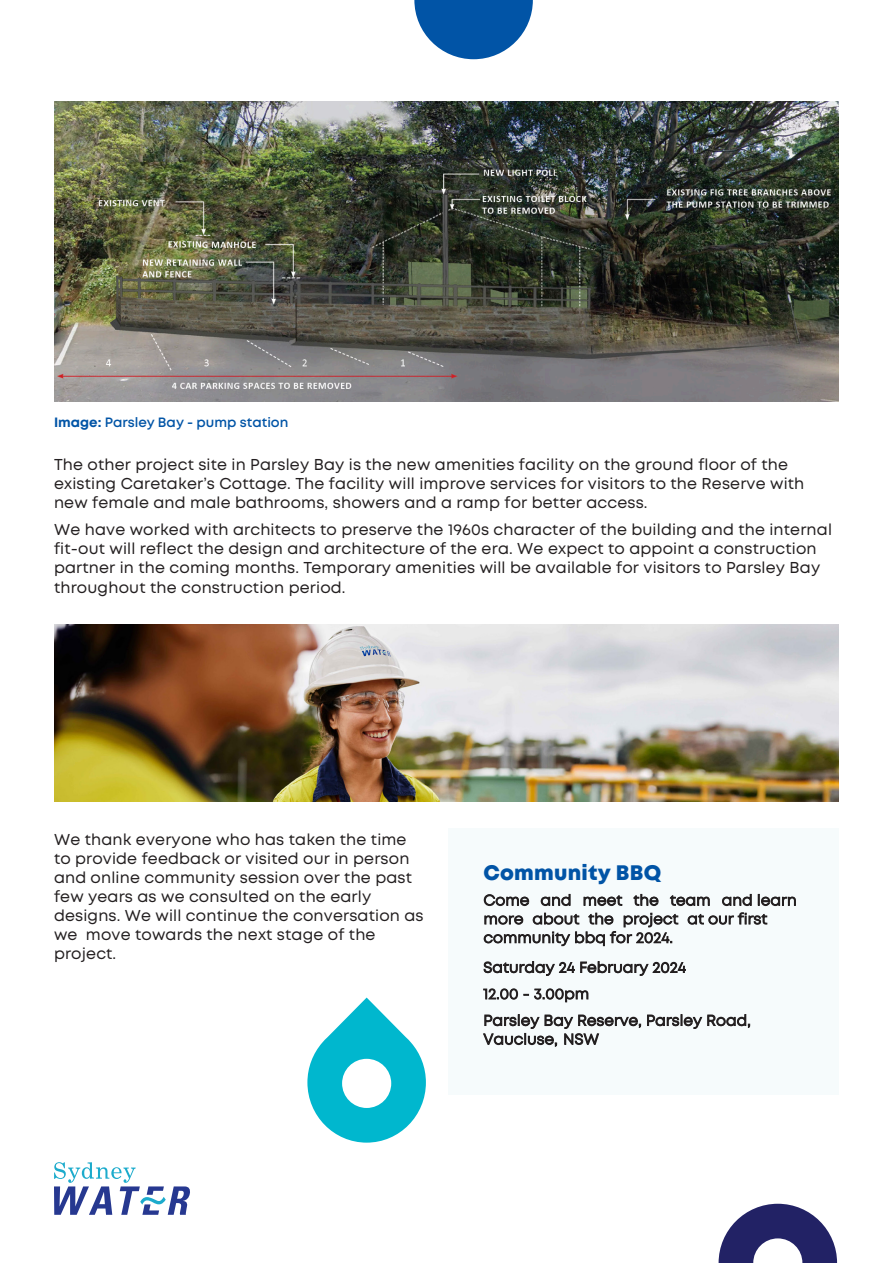
<style>
.page{position:relative;width:893px;height:1263px;background:#fff}
.page>*{position:absolute;margin:0;border:0;box-sizing:border-box;transform-origin:0 0}
.t1{font:800 21px "Mont";letter-spacing:.01em;color:#0154a6}
.t2{font:15.75px/18.9px "Mont";letter-spacing:.01em;color:#231f20}
.t3{font:15px/18.8px "Mont";letter-spacing:.01em;color:#231f20}
.t4{font:600 13.5px "Mont";color:#0154a6}
.s1{font-weight:700}
</style>
<div class="page">
<img style="left:54px;top:102px;width:785px;height:300px">
<svg style="left:54px;top:1162px;width:136px;height:53px"></svg>
<svg style="left:719px;top:1204px;width:118px;height:59px"></svg>
<div style="left:448px;top:828px;width:391px;height:266px;background:#f6fbfc"></div>
<img style="left:54px;top:624px;width:785px;height:177px">
<svg style="left:414px;top:0;width:119px;height:59px"></svg>
<svg style="left:307px;top:997px;width:119px;height:145px"></svg>
<p class="t4" style="left:54px;top:413px;width:236px"><span class="s1">Image:</span> Parsley Bay - pump station</p>
<p class="t2" style="left:54px;top:455px;width:752px">The other project site in Parsley Bay is the new amenities facility on the ground floor of the existing Caretaker’s Cottage. The facility will improve services for visitors to the Reserve with new female and male bathrooms, showers and a ramp for better access.</p>
<p class="t2" style="left:54px;top:520px;width:780px">We have worked with architects to preserve the 1960s character of the building and the internal fit-out will reflect the design and architecture of the era. We expect to appoint a construction partner in the coming months. Temporary amenities will be available for visitors to Parsley Bay throughout the construction period.</p>
<p class="t2" style="left:54px;top:830px;width:371px">We thank everyone who has taken the time to provide feedback or visited our in person and online community session over the past few years as we consulted on the early designs. We will continue the conversation as we move towards the next stage of the project.</p>
<p class="t1" style="left:483px;top:858px;width:179px">Community BBQ</p>
<p class="t3" style="left:484px;top:891px;width:315px">Come and meet the team and learn more about the project at our first community bbq for 2024.</p>
<p class="t3" style="left:483px;top:954px;width:269px;line-height:26.5px">Saturday 24 February 2024<br>12.00 - 3.00pm<br>Parsley Bay Reserve, Parsley Road,</p>
<p class="t3" style="left:483px;top:1030px;width:117px">Vaucluse, NSW</p>
</div>
